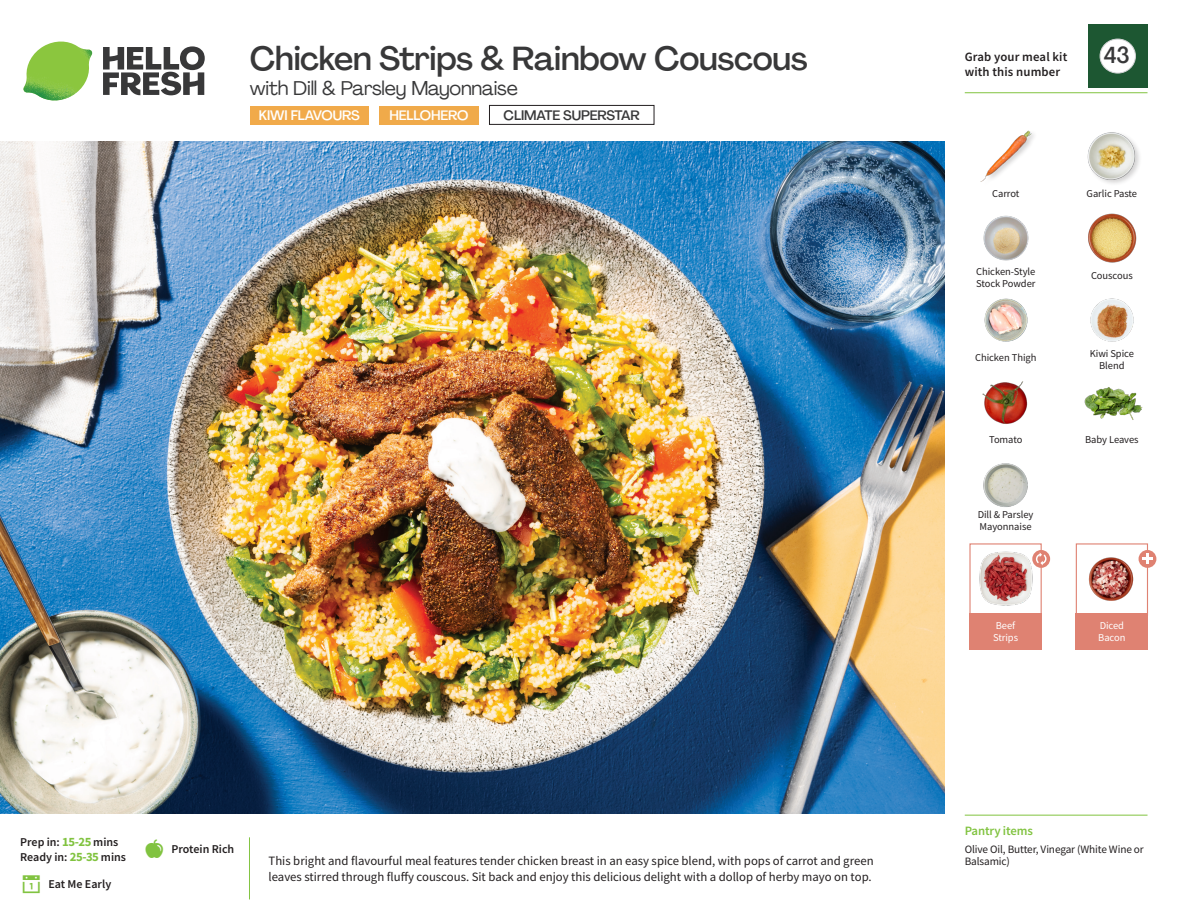
<style>
.page{position:relative;width:1188px;height:918px;background:#fff}
.page>*{position:absolute;margin:0;border:0;box-sizing:border-box;transform-origin:0 0}
._15_Titel_UK{font:500 33px "Agrandir";letter-spacing:-.015em;color:#383839}
._002_Label_Nr{font:500 22.8px "Agrandir";color:#383839;scale:.94 1}
._15_Titel_UK-2{font:19.5px "Agrandir";letter-spacing:-.01em;color:#383839}
.t1{font:500 13.5px "Agrandir";letter-spacing:-.01em;color:#fff}
.t2{font:500 13.5px "Agrandir";letter-spacing:-.01em;color:#383839}
.Step_6_Text_AU{font:12.75px/16.5px "Source Sans Pro";color:#231f20}
.t3{font:600 12.75px/15px "Source Sans Pro";letter-spacing:.01em;color:#231f20}
._04_Headers_Front{font:600 12.75px "Source Sans Pro";letter-spacing:-.01em;color:#81c340}
._04_Intro{font:600 12px "Source Sans Pro";color:#231f20}
._05_Pantry{font:11.25px/12px "Source Sans Pro";letter-spacing:-.01em;color:#231f20}
._18_FRONT_ingredients{font:10.5px/12px "Source Sans Pro";letter-spacing:-.005em;color:#231f20}
._18_FRONT_ingredients-2{font:10.5px/12px "Source Sans Pro";letter-spacing:-.005em;color:#fff}
.s1{font-weight:700;font-size:12.75px;color:#81c340}
</style>
<div class="page">
<svg style="left:103px;top:46px;width:102px;height:49px"></svg>
<img style="left:23px;top:42px;width:69px;height:59px">
<img style="left:0;top:142px;width:945px;height:672px">
<div style="left:489px;top:105px;width:165px;height:20px;border:1px solid #231f20"></div>
<div style="left:250px;top:106px;width:118px;height:19px;background:#f1aa4a"></div>
<div style="left:379px;top:106px;width:100px;height:19px;background:#f0aa4a"></div>
<div style="left:1076px;top:543px;width:72px;height:73px;border:1px solid #df8272"></div>
<div style="left:1076px;top:613px;width:72px;height:37px;background:#df8272"></div>
<div style="left:969px;top:613px;width:73px;height:37px;background:#df8272"></div>
<img style="left:1088px;top:557px;width:46px;height:44px">
<div style="left:969px;top:543px;width:73px;height:73px;border:1px solid #df8272"></div>
<img style="left:979px;top:551px;width:54px;height:55px">
<div style="left:1139px;top:550px;width:17px;height:18px;background:#df8272;border-radius:50%"></div>
<svg style="left:1142px;top:554px;width:11px;height:10px"></svg>
<svg style="left:1032px;top:550px;width:18px;height:18px"></svg>
<svg style="left:1036px;top:552px;width:11px;height:13px"></svg>
<img style="left:1090px;top:298px;width:44px;height:44px">
<img style="left:982px;top:381px;width:46px;height:43px">
<img style="left:983px;top:463px;width:45px;height:44px">
<img style="left:1085px;top:387px;width:57px;height:33px">
<img style="left:984px;top:298px;width:44px;height:44px">
<img style="left:983px;top:215px;width:46px;height:46px">
<img style="left:1088px;top:213px;width:49px;height:50px">
<img style="left:980px;top:130px;width:54px;height:52px">
<img style="left:1087px;top:132px;width:53px;height:52px">
<hr style="left:965px;top:815px;width:183px;height:1px;background:#81c340">
<hr style="left:965px;top:92px;width:183px;height:1px;background:#81c340">
<div style="left:1088px;top:24px;width:60px;height:64px;background:#1d5732"></div>
<div style="left:1100px;top:39px;width:35px;height:34px;background:#fff;border-radius:50%"></div>
<div style="left:1100px;top:39px;width:36px;height:34px;border:1px solid #d1d2d4;border-radius:50%"></div>
<p class="_15_Titel_UK" style="left:250px;top:38px;width:559px">Chicken Strips &amp; Rainbow Couscous</p>
<p class="_15_Titel_UK-2" style="left:250px;top:76px;width:269px">with Dill &amp; Parsley Mayonnaise</p>
<p class="t1" style="left:259px;top:107px;width:102px">KIWI FLAVOURS</p>
<p class="t1" style="left:389px;top:107px;width:81px">HELLOHERO</p>
<p class="t2" style="left:504px;top:107px;width:138px">CLIMATE SUPERSTAR</p>
<p class="_04_Intro" style="left:20px;top:834px;width:100px">Prep in: <span class="s1">15-25</span> mins</p>
<p class="_04_Intro" style="left:20px;top:849px;width:107px">Ready in: <span class="s1">25-35</span> mins</p>
<p class="_04_Intro" style="left:48px;top:876px;width:64px">Eat Me Early</p>
<p class="_04_Intro" style="left:172px;top:841px;width:64px">Protein Rich</p>
<p class="Step_6_Text_AU" style="left:269px;top:852px;width:607px">This bright and flavourful meal features tender chicken breast in an easy spice blend, with pops of carrot and green leaves stirred through fluffy couscous. Sit back and enjoy this delicious delight with a dollop of herby mayo on top.</p>
<p class="t3" style="left:965px;top:49px;width:104px">Grab your meal kit with this number</p>
<p class="_002_Label_Nr" style="left:1104px;top:41px;width:29px">43</p>
<p class="_18_FRONT_ingredients" style="left:992px;top:188px;width:29px">Carrot</p>
<p class="_18_FRONT_ingredients" style="left:1087px;top:188px;width:52px">Garlic Paste</p>
<p class="_18_FRONT_ingredients" style="left:976px;top:265px;width:61px">Chicken-Style<br>Stock Powder</p>
<p class="_18_FRONT_ingredients" style="left:1091px;top:270px;width:43px">Couscous</p>
<p class="_18_FRONT_ingredients" style="left:975px;top:352px;width:63px">Chicken Thigh</p>
<p class="_18_FRONT_ingredients" style="left:1090px;top:347px;width:46px;text-align:center">Kiwi Spice<br>Blend</p>
<p class="_18_FRONT_ingredients" style="left:989px;top:434px;width:35px">Tomato</p>
<p class="_18_FRONT_ingredients" style="left:1085px;top:434px;width:55px">Baby Leaves</p>
<p class="_18_FRONT_ingredients" style="left:978px;top:509px;width:57px">Dill &amp; Parsley<br>Mayonnaise</p>
<p class="_18_FRONT_ingredients-2" style="left:993px;top:620px;width:27px">Beef<br>Strips</p>
<p class="_18_FRONT_ingredients-2" style="left:1098px;top:620px;width:29px">Diced<br>Bacon</p>
<p class="_04_Headers_Front" style="left:965px;top:822px;width:70px">Pantry items</p>
<p class="_05_Pantry" style="left:965px;top:843px;width:181px">Olive Oil, Butter, Vinegar (White Wine or<br>Balsamic)</p>
</div>
